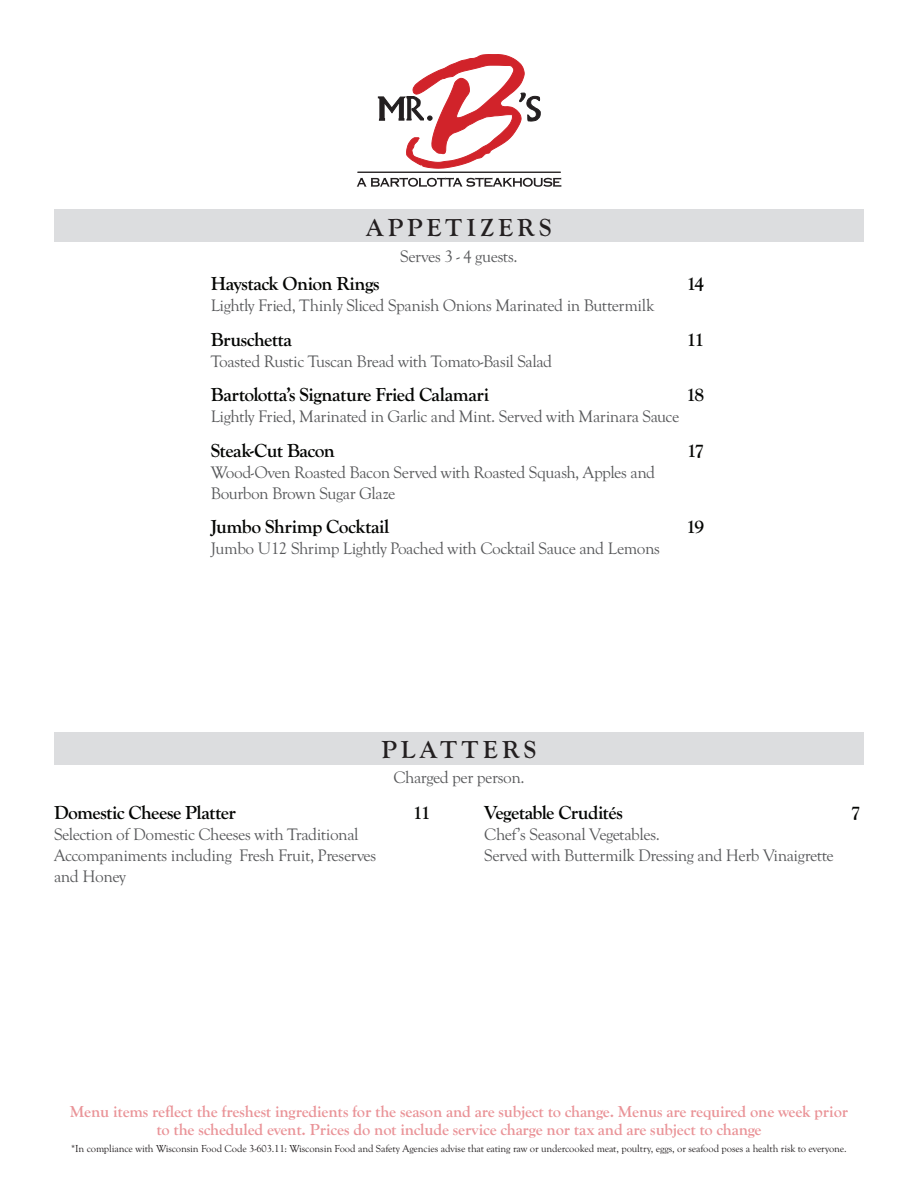
<style>
.page{position:relative;width:918px;height:1188px;background:#fff}
.page>*{position:absolute;margin:0;border:0;box-sizing:border-box;transform-origin:0 0}
.t1{font:700 25.5px "Goudy Old Sty";letter-spacing:.165em;color:#231f20}
.Food_Items_Layout{font:700 19.5px "Goudy Old Sty";letter-spacing:-.025em;color:#040503}
.Two_Column_Food_Item{font:700 19.5px "Goudy Old Sty";letter-spacing:-.03em;color:#040503}
.Two_Column_Food_Item-2{font:17.25px/21px "Goudy Old Sty";letter-spacing:-.025em;color:#57585a}
.Food_Items_Layout-2{font:17.25px/21px "Goudy Old Sty";letter-spacing:-.025em;color:#57585a}
.t2{font:700 16.5px/18px "Goudy Old Sty";letter-spacing:-.01em;color:#d3212a;text-align:center}
.t3{font:10.5px "Goudy Old Sty";letter-spacing:-.01em;color:#231f20}
</style>
<div class="page">
<hr style="left:358px;top:172px;width:203px;height:1px;background:#231f20">
<svg style="left:378px;top:54px;width:163px;height:115px"></svg>
<svg style="left:357px;top:178px;width:204px;height:9px"></svg>
<div style="left:54px;top:209px;width:810px;height:33px;background:#dcdddf"></div>
<div style="left:54px;top:732px;width:810px;height:33px;background:#dcdddf"></div>
<p class="t1" style="left:366px;top:213px;width:187px">APPETIZERS</p>
<p class="Two_Column_Food_Item-2" style="left:400px;top:246px;width:119px">Serves 3 - 4 guests.</p>
<p class="Food_Items_Layout" style="left:211px;top:273px;width:171px">Haystack Onion Rings</p>
<p class="Food_Items_Layout" style="left:687px;top:273px;width:19px">14</p>
<p class="Food_Items_Layout-2" style="left:211px;top:296px;width:445px">Lightly Fried, Thinly Sliced Spanish Onions Marinated in Buttermilk</p>
<p class="Food_Items_Layout" style="left:211px;top:328px;width:83px">Bruschetta</p>
<p class="Food_Items_Layout" style="left:687px;top:328px;width:19px">11</p>
<p class="Two_Column_Food_Item-2" style="left:211px;top:351px;width:343px">Toasted Rustic Tuscan Bread with Tomato-Basil Salad</p>
<p class="Food_Items_Layout" style="left:211px;top:384px;width:280px">Bartolotta’s Signature Fried Calamari</p>
<p class="Food_Items_Layout" style="left:686px;top:384px;width:20px">18</p>
<p class="Food_Items_Layout-2" style="left:211px;top:407px;width:470px">Lightly Fried, Marinated in Garlic and Mint. Served with Marinara Sauce</p>
<p class="Food_Items_Layout" style="left:211px;top:439px;width:126px">Steak-Cut Bacon</p>
<p class="Food_Items_Layout" style="left:687px;top:439px;width:19px">17</p>
<p class="Food_Items_Layout-2" style="left:211px;top:462px;width:446px">Wood-Oven Roasted Bacon Served with Roasted Squash, Apples and<br>Bourbon Brown Sugar Glaze</p>
<p class="Food_Items_Layout" style="left:211px;top:516px;width:180px">Jumbo Shrimp Cocktail</p>
<p class="Food_Items_Layout" style="left:686px;top:516px;width:20px">19</p>
<p class="Two_Column_Food_Item-2" style="left:211px;top:539px;width:451px">Jumbo U12 Shrimp Lightly Poached with Cocktail Sauce and Lemons</p>
<p class="t1" style="left:381px;top:735px;width:157px">PLATTERS</p>
<p class="Two_Column_Food_Item-2" style="left:393px;top:767px;width:133px">Charged per person.</p>
<p class="Two_Column_Food_Item" style="left:54px;top:802px;width:183px">Domestic Cheese Platter</p>
<p class="Two_Column_Food_Item" style="left:413px;top:802px;width:19px">11</p>
<p class="Two_Column_Food_Item-2" style="left:54px;top:825px;width:324px">Selection of Domestic Cheeses with Traditional<br>Accompaniments including Fresh Fruit, Preserves and Honey</p>
<p class="Two_Column_Food_Item" style="left:484px;top:802px;width:140px">Vegetable Crudités</p>
<p class="Two_Column_Food_Item" style="left:851px;top:802px;width:11px">7</p>
<p class="Two_Column_Food_Item-2" style="left:484px;top:825px;width:177px">Chef’s Seasonal Vegetables.</p>
<p class="Two_Column_Food_Item-2" style="left:484px;top:846px;width:351px">Served with Buttermilk Dressing and Herb Vinaigrette</p>
<p class="t2" style="left:70px;top:1103px;width:780px">Menu items reflect the freshest ingredients for the season and are subject to change. Menus are required one week prior to the scheduled event. Prices do not include service charge nor tax and are subject to change</p>
<p class="t3" style="left:71px;top:1143px;width:777px">*In compliance with Wisconsin Food Code 3-603.11: Wisconsin Food and Safety Agencies advise that eating raw or undercooked meat, poultry, eggs, or seafood poses a health risk to everyone.</p>
</div>
